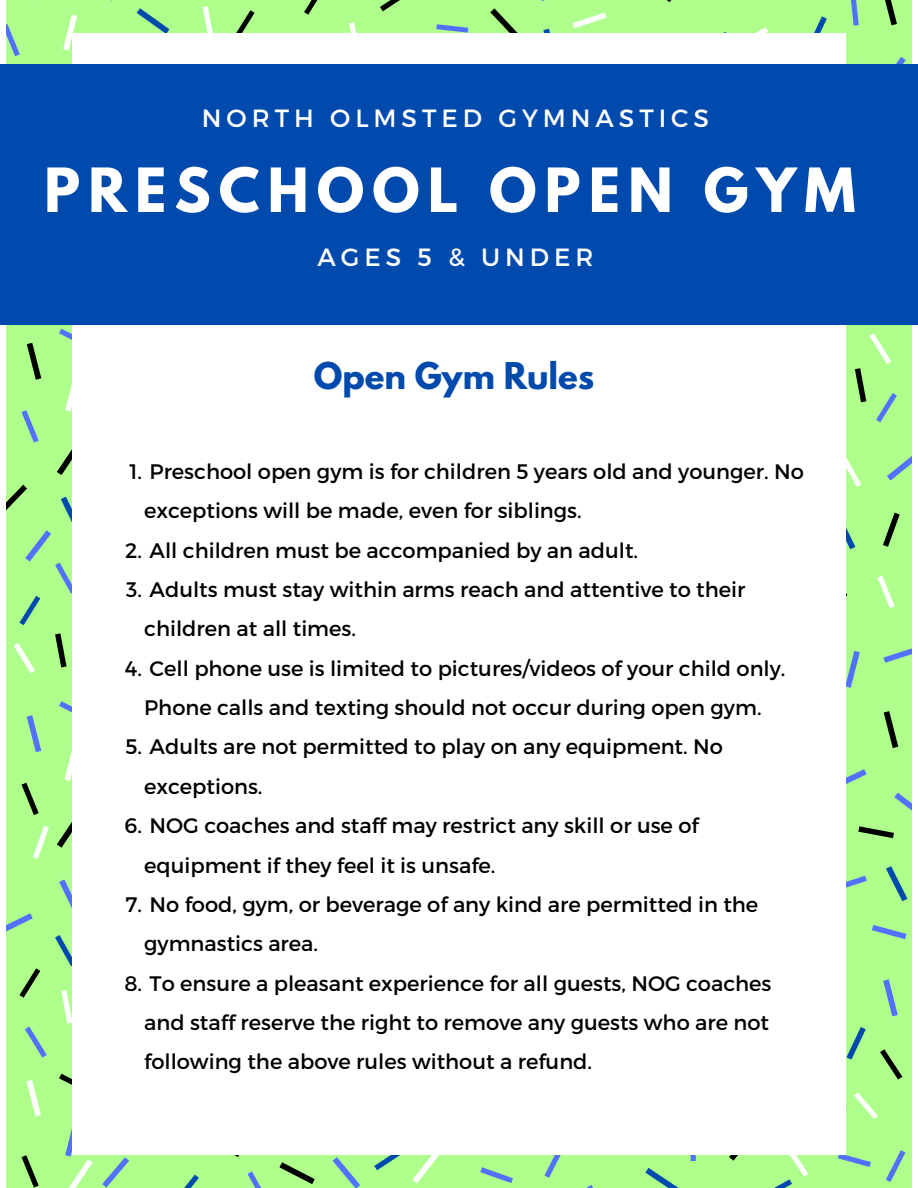
<style>
.page{position:relative;width:918px;height:1188px;background:#fff}
.page>*{position:absolute;margin:0;border:0;box-sizing:border-box;transform-origin:0 0}
.t1{font:700 54px "League Spartan";letter-spacing:.15em;color:#fff}
.t2{font:700 32.7px "League Spartan";color:#004aad}
.t3{font:24.9px "Montserrat";letter-spacing:.2em;color:#fff}
.t4{font:21px/39.3px "Montserrat";color:#000}
</style>
<div class="page">
<div style="left:6px;top:0;width:906px;height:1188px;background:#aeff8b"></div>
<svg style="left:236px;top:10px;width:19px;height:23px"></svg>
<svg style="left:27px;top:343px;width:14px;height:37px"></svg>
<svg style="left:55px;top:633px;width:12px;height:34px"></svg>
<svg style="left:57px;top:449px;width:15px;height:26px"></svg>
<svg style="left:884px;top:711px;width:14px;height:37px"></svg>
<svg style="left:845px;top:591px;width:2px;height:34px"></svg>
<svg style="left:883px;top:513px;width:17px;height:34px"></svg>
<svg style="left:19px;top:968px;width:21px;height:30px"></svg>
<svg style="left:57px;top:822px;width:15px;height:26px"></svg>
<svg style="left:22px;top:783px;width:17px;height:32px"></svg>
<svg style="left:279px;top:1162px;width:36px;height:22px"></svg>
<svg style="left:880px;top:1049px;width:22px;height:31px"></svg>
<svg style="left:59px;top:1074px;width:13px;height:11px"></svg>
<svg style="left:22px;top:1155px;width:17px;height:33px"></svg>
<svg style="left:380px;top:0;width:20px;height:11px"></svg>
<svg style="left:304px;top:0;width:14px;height:15px"></svg>
<svg style="left:490px;top:8px;width:28px;height:25px"></svg>
<svg style="left:885px;top:0;width:12px;height:25px"></svg>
<svg style="left:858px;top:826px;width:36px;height:12px"></svg>
<svg style="left:63px;top:15px;width:14px;height:35px"></svg>
<svg style="left:203px;top:6px;width:10px;height:27px"></svg>
<svg style="left:65px;top:384px;width:7px;height:28px"></svg>
<svg style="left:14px;top:643px;width:21px;height:30px"></svg>
<svg style="left:845px;top:456px;width:16px;height:31px"></svg>
<svg style="left:878px;top:576px;width:17px;height:32px"></svg>
<svg style="left:64px;top:750px;width:8px;height:31px"></svg>
<svg style="left:61px;top:990px;width:11px;height:34px"></svg>
<svg style="left:33px;top:826px;width:16px;height:33px"></svg>
<svg style="left:413px;top:1155px;width:26px;height:28px"></svg>
<svg style="left:27px;top:1080px;width:14px;height:36px"></svg>
<svg style="left:854px;top:1092px;width:24px;height:27px"></svg>
<svg style="left:845px;top:63px;width:16px;height:2px"></svg>
<svg style="left:756px;top:27px;width:12px;height:6px"></svg>
<svg style="left:349px;top:22px;width:7px;height:11px"></svg>
<svg style="left:573px;top:12px;width:33px;height:16px"></svg>
<svg style="left:137px;top:8px;width:32px;height:25px"></svg>
<svg style="left:845px;top:514px;width:10px;height:35px"></svg>
<svg style="left:729px;top:1155px;width:80px;height:33px"></svg>
<svg style="left:645px;top:1168px;width:34px;height:20px"></svg>
<svg style="left:55px;top:935px;width:17px;height:31px"></svg>
<svg style="left:374px;top:1155px;width:26px;height:15px"></svg>
<svg style="left:846px;top:1027px;width:20px;height:33px"></svg>
<svg style="left:184px;top:1175px;width:15px;height:13px"></svg>
<svg style="left:814px;top:16px;width:13px;height:17px"></svg>
<svg style="left:543px;top:29px;width:7px;height:4px"></svg>
<svg style="left:886px;top:866px;width:21px;height:35px"></svg>
<svg style="left:6px;top:24px;width:14px;height:32px"></svg>
<svg style="left:6px;top:485px;width:66px;height:140px"></svg>
<svg style="left:59px;top:329px;width:13px;height:11px"></svg>
<svg style="left:22px;top:410px;width:17px;height:33px"></svg>
<svg style="left:845px;top:651px;width:15px;height:37px"></svg>
<svg style="left:855px;top:333px;width:42px;height:89px"></svg>
<svg style="left:887px;top:456px;width:25px;height:25px"></svg>
<div style="left:690px;top:1128px;width:6px;height:33px;background:#5271ff"></div>
<svg style="left:544px;top:1155px;width:17px;height:23px"></svg>
<svg style="left:587px;top:1185px;width:6px;height:3px"></svg>
<svg style="left:27px;top:715px;width:14px;height:37px"></svg>
<svg style="left:59px;top:879px;width:13px;height:29px"></svg>
<svg style="left:6px;top:913px;width:27px;height:19px"></svg>
<svg style="left:25px;top:1027px;width:22px;height:31px"></svg>
<svg style="left:59px;top:701px;width:13px;height:12px"></svg>
<svg style="left:480px;top:1167px;width:33px;height:16px"></svg>
<svg style="left:333px;top:1157px;width:27px;height:31px"></svg>
<svg style="left:65px;top:1128px;width:28px;height:60px"></svg>
<svg style="left:886px;top:1150px;width:19px;height:32px"></svg>
<svg style="left:838px;top:1153px;width:33px;height:14px"></svg>
<svg style="left:883px;top:979px;width:15px;height:37px"></svg>
<svg style="left:845px;top:1090px;width:1px;height:25px"></svg>
<svg style="left:102px;top:1157px;width:27px;height:31px"></svg>
<svg style="left:247px;top:1171px;width:14px;height:17px"></svg>
<svg style="left:880px;top:57px;width:26px;height:8px"></svg>
<svg style="left:436px;top:24px;width:32px;height:9px"></svg>
<svg style="left:851px;top:0;width:8px;height:26px"></svg>
<svg style="left:872px;top:925px;width:34px;height:14px"></svg>
<svg style="left:845px;top:876px;width:22px;height:16px"></svg>
<svg style="left:883px;top:648px;width:29px;height:15px"></svg>
<svg style="left:845px;top:769px;width:22px;height:21px"></svg>
<svg style="left:894px;top:793px;width:18px;height:18px"></svg>
<div style="left:72px;top:33px;width:773px;height:1122px;background:#fff"></div>
<div style="left:0;top:65px;width:918px;height:260px;background:#004aad"></div>
<p class="t3" style="left:202px;top:102px;width:509px">NORTH OLMSTED GYMNASTICS</p>
<h1 class="t1" style="left:44px;top:163px;width:813px">PRESCHOOL OPEN GYM</h1>
<p class="t3" style="left:318px;top:241px;width:278px">AGES 5 &amp; UNDER</p>
<h2 class="t2" style="left:314px;top:360px;width:282px">Open Gym Rules</h2>
<p class="t4" style="left:144px;top:451px;width:661px;text-indent:-15px">1. Preschool open gym is for children 5 years old and younger. No exceptions will be made, even for siblings.</p>
<p class="t4" style="left:125px;top:529px;width:515px">2. All children must be accompanied by an adult.</p>
<p class="t4" style="left:144px;top:569px;width:603px;text-indent:-18px">3. Adults must stay within arms reach and attentive to their children at all times.</p>
<p class="t4" style="left:125px;top:647px;width:662px;text-align:center">4. Cell phone use is limited to pictures/videos of your child only.<br>Phone calls and texting should not occur during open gym.</p>
<p class="t4" style="left:144px;top:726px;width:580px;text-indent:-19px">5. Adults are not permitted to play on any equipment. No exceptions.</p>
<p class="t4" style="left:144px;top:805px;width:556px;text-indent:-20px">6. NOG coaches and staff may restrict any skill or use of equipment if they feel it is unsafe.</p>
<p class="t4" style="left:144px;top:884px;width:616px;text-indent:-19px">7. No food, gym, or beverage of any kind are permitted in the gymnastics area.</p>
<p class="t4" style="left:144px;top:962px;width:629px;text-align:justify;text-indent:-20px">8. To ensure a pleasant experience for all guests, NOG coaches and staff reserve the right to remove any guests who are not following the above rules without a refund.</p>
</div>
